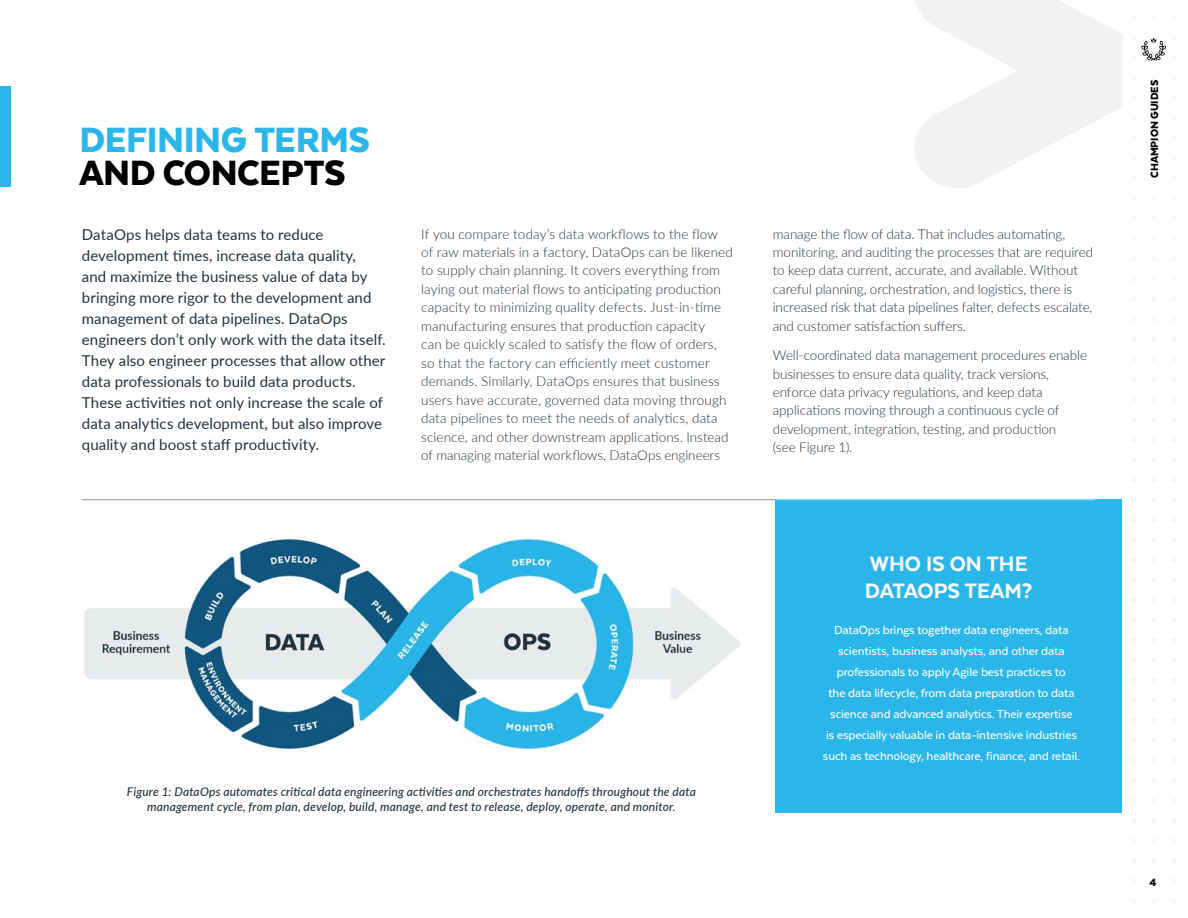
<style>
.page{position:relative;width:1188px;height:918px;background:#fff}
.page>*{position:absolute;margin:0;border:0;box-sizing:border-box;transform-origin:0 0}
.t1{font:900 40.5px "Texta";letter-spacing:-.015em;color:#2bb6e9}
.t2{font:900 40.5px "Texta";letter-spacing:-.01em;color:#000101}
.t3{font:800 24px/27px "Texta";color:#fff}
.t4{font:15px/21px "Lato";letter-spacing:.005em;color:#24323d}
.t5{font:300 13.5px/18.5px "Lato";color:#24323d}
.t6{font:500 13.5px/21px "Texta";letter-spacing:-.01em;color:#fff;text-align:center}
.t7{font:italic 500 12px/15px "Lato";letter-spacing:.015em;color:#24323d;text-align:center}
.t8{font:900 12px "Texta";color:#000101}
</style>
<div class="page">
<div style="left:0;top:87px;width:11px;height:100px;background:#2bb6e9"></div>
<svg style="left:915px;top:0;width:207px;height:188px"></svg>
<img style="left:84px;top:538px;width:656px;height:212px">
<hr style="left:82px;top:499px;width:1013px;height:1px;background:#8a989d">
<div style="left:775px;top:499px;width:347px;height:314px;background:#2bb6e9"></div>
<svg style="left:1141px;top:37px;width:25px;height:24px"></svg>
<h1 class="t1" style="left:80px;top:119px;width:292px">DEFINING TERMS</h1>
<h1 class="t2" style="left:80px;top:152px;width:268px">AND CONCEPTS</h1>
<p class="t4" style="left:82px;top:223px;width:305px">DataOps helps data teams to reduce development times, increase data quality,<br>and maximize the business value of data by bringing more rigor to the development and management of data pipelines. DataOps engineers don’t only work with the data itself.<br>They also engineer processes that allow other data professionals to build data products.<br>These activities not only increase the scale of data analytics development, but also improve quality and boost staff productivity.</p>
<p class="t5" style="left:421px;top:224px;width:313px">If you compare today’s data workflows to the flow of raw materials in a factory, DataOps can be likened to supply chain planning. It covers everything from laying out material flows to anticipating production capacity to minimizing quality defects. Just-in-time manufacturing ensures that production capacity<br>can be quickly scaled to satisfy the flow of orders, so that the factory can efficiently meet customer demands. Similarly, DataOps ensures that business users have accurate, governed data moving through data pipelines to meet the needs of analytics, data science, and other downstream applications. Instead of managing material workflows, DataOps engineers</p>
<p class="t7" style="left:127px;top:783px;width:570px">Figure 1: DataOps automates critical data engineering activities and orchestrates handoffs throughout the data management cycle, from plan, develop, build, manage, and test to release, deploy, operate, and monitor.</p>
<p class="t5" style="left:773px;top:224px;width:322px">manage the flow of data. That includes automating, monitoring, and auditing the processes that are required to keep data current, accurate, and available. Without careful planning, orchestration, and logistics, there is increased risk that data pipelines falter, defects escalate, and customer satisfaction suffers.</p>
<p class="t5" style="left:773px;top:346px;width:316px">Well-coordinated data management procedures enable businesses to ensure data quality, track versions, enforce data privacy regulations, and keep data applications moving through a continuous cycle of development, integration, testing, and production<br>(see Figure 1).</p>
<h2 class="t3" style="left:865px;top:550px;width:169px">WHO IS ON THE<br>DATAOPS TEAM?</h2>
<p class="t6" style="left:823px;top:619px;width:259px">DataOps brings together data engineers, data scientists, business analysts, and other data professionals to apply Agile best practices to<br>the data lifecycle, from data preparation to data science and advanced analytics. Their expertise<br>is especially valuable in data-intensive industries such as technology, healthcare, finance, and retail.</p>
<p class="t8" style="left:1148px;top:178px;width:100px;rotate:-90deg">CHAMPION GUIDES</p>
<p class="t8" style="left:1150px;top:876px;width:8px">4</p>
</div>
